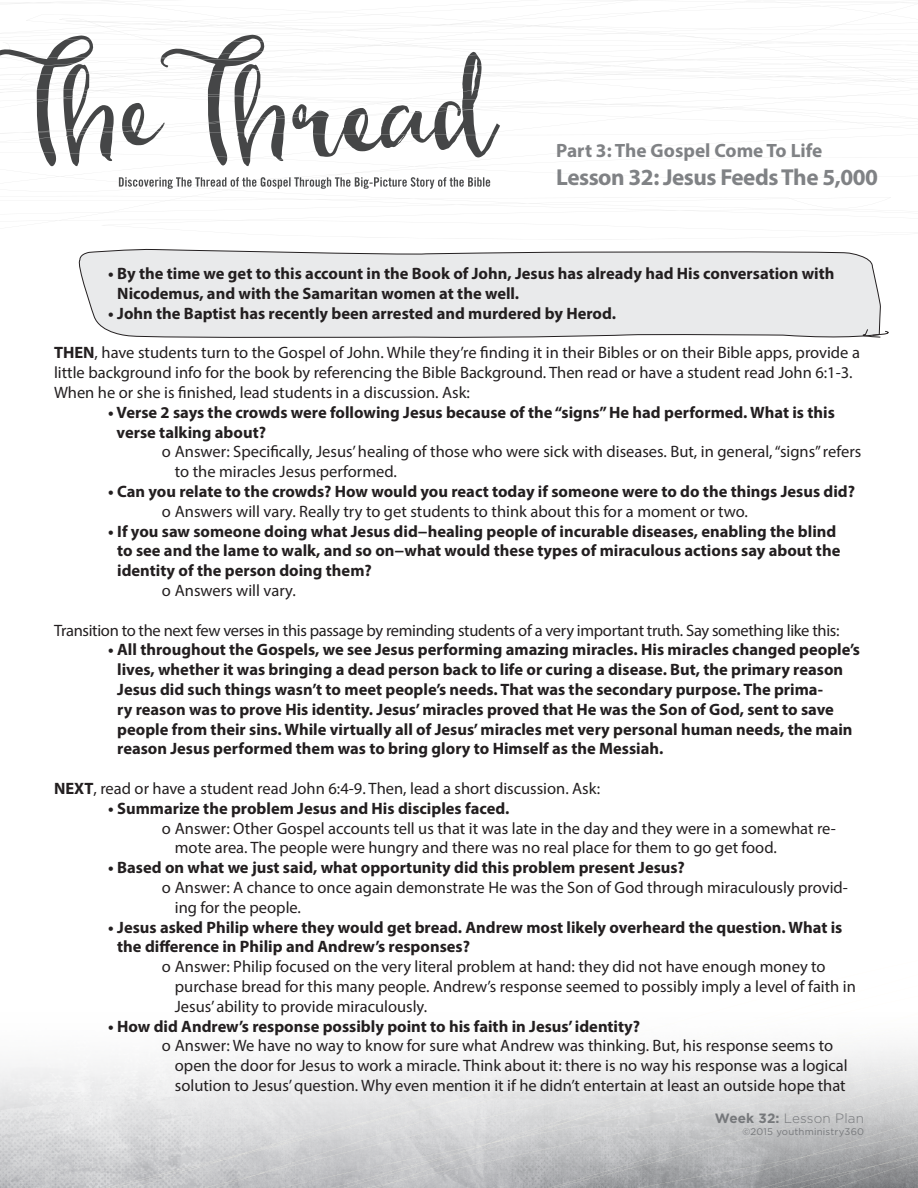
<style>
.page{position:relative;width:918px;height:1188px;background:#fff}
.page>*{position:absolute;margin:0;border:0;box-sizing:border-box;transform-origin:0 0}
.t1{font:700 23.1px "Myriad Pro";letter-spacing:-.02em;color:#808285}
.t2{font:700 19.35px "Myriad Pro";color:#808285}
.t3{font:700 16.5px/19.8px "Myriad Pro";color:#231f20}
.t4{font:16.5px/19.8px "Myriad Pro";color:#231f20}
.t5{font:16.5px "Myriad Pro";letter-spacing:-.02em;color:#231f20}
.t6{font:300 13.5px "Gotham";letter-spacing:.01em;color:#76787b}
.t7{font:9.6px "Gotham";letter-spacing:.02em;color:#76787b}
.s1{font-weight:700}
</style>
<div class="page">
<svg style="left:0;top:0;width:918px;height:249px"></svg>
<svg style="left:119px;top:177px;width:371px;height:12px"></svg>
<svg style="left:0;top:1045px;width:918px;height:143px"></svg>
<svg style="left:78px;top:249px;width:803px;height:89px;background:#e5e6e7"></svg>
<svg style="left:855px;top:328px;width:34px;height:10px"></svg>
<p class="t2" style="left:556px;top:138px;width:268px">Part 3: The Gospel Come To Life</p>
<h1 class="t1" style="left:556px;top:162px;width:323px">Lesson 32: Jesus Feeds The 5,000</h1>
<p class="t3" style="left:117px;top:263px;width:719px;text-indent:-9px">• By the time we get to this account in the Book of John, Jesus has already had His conversation with<br>Nicodemus, and with the Samaritan women at the well.</p>
<p class="t3" style="left:108px;top:303px;width:510px">• John the Baptist has recently been arrested and murdered by Herod.</p>
<p class="t4" style="left:54px;top:343px;width:808px"><span class="s1">THEN</span>, have students turn to the Gospel of John. While they’re finding it in their Bibles or on their Bible apps, provide a little background info for the book by referencing the Bible Background. Then read or have a student read John 6:1-3.<br>When he or she is finished, lead students in a discussion. Ask:</p>
<p class="t3" style="left:117px;top:402px;width:720px;text-indent:-9px">• Verse 2 says the crowds were following Jesus because of the “signs” He had performed. What is this verse talking about?</p>
<p class="t4" style="left:175px;top:442px;width:688px;text-indent:-13px">o Answer: Specifically, Jesus’ healing of those who were sick with diseases. But, in general, “signs” refers to the miracles Jesus performed.</p>
<p class="t3" style="left:108px;top:481px;width:749px">• Can you relate to the crowds? How would you react today if someone were to do the things Jesus did?</p>
<p class="t4" style="left:162px;top:501px;width:587px">o Answers will vary. Really try to get students to think about this for a moment or two.</p>
<p class="t3" style="left:117px;top:521px;width:725px;text-indent:-9px">• If you saw someone doing what Jesus did−healing people of incurable diseases, enabling the blind to see and the lame to walk, and so on−what would these types of miraculous actions say about the identity of the person doing them?</p>
<p class="t4" style="left:162px;top:580px;width:135px">o Answers will vary.</p>
<p class="t5" style="left:54px;top:620px;width:787px">Transition to the next few verses in this passage by reminding students of a very important truth. Say something like this:</p>
<p class="t3" style="left:117px;top:639px;width:744px;text-indent:-9px">• All throughout the Gospels, we see Jesus performing amazing miracles. His miracles changed people’s lives, whether it was bringing a dead person back to life or curing a disease. But, the primary reason Jesus did such things wasn’t to meet people’s needs. That was the secondary purpose. The prima-<br>ry reason was to prove His identity. Jesus’ miracles proved that He was the Son of God, sent to save people from their sins. While virtually all of Jesus’ miracles met very personal human needs, the main reason Jesus performed them was to bring glory to Himself as the Messiah.</p>
<p class="t4" style="left:54px;top:778px;width:548px"><span class="s1">NEXT</span>, read or have a student read John 6:4-9. Then, lead a short discussion. Ask:</p>
<p class="t3" style="left:108px;top:798px;width:403px">• Summarize the problem Jesus and His disciples faced.</p>
<p class="t4" style="left:175px;top:818px;width:663px;text-indent:-13px">o Answer: Other Gospel accounts tell us that it was late in the day and they were in a somewhat re&shy;mote area. The people were hungry and there was no real place for them to go get food.</p>
<p class="t3" style="left:108px;top:857px;width:578px">• Based on what we just said, what opportunity did this problem present Jesus?</p>
<p class="t4" style="left:175px;top:877px;width:675px;text-indent:-13px">o Answer: A chance to once again demonstrate He was the Son of God through miraculously provid&shy;ing for the people.</p>
<p class="t3" style="left:117px;top:917px;width:727px;text-indent:-9px">• Jesus asked Philip where they would get bread. Andrew most likely overheard the question. What is the difference in Philip and Andrew’s responses?</p>
<p class="t4" style="left:175px;top:956px;width:683px;text-indent:-13px">o Answer: Philip focused on the very literal problem at hand: they did not have enough money to purchase bread for this many people. Andrew’s response seemed to possibly imply a level of faith in<br>Jesus’ ability to provide miraculously.</p>
<p class="t3" style="left:108px;top:1016px;width:534px">• How did Andrew’s response possibly point to his faith in Jesus’ identity?</p>
<p class="t4" style="left:175px;top:1036px;width:674px;text-indent:-13px">o Answer: We have no way to know for sure what Andrew was thinking. But, his response seems to open the door for Jesus to work a miracle. Think about it: there is no way his response was a logical solution to Jesus’ question. Why even mention it if he didn’t entertain at least an outside hope that</p>
<p class="t6" style="left:715px;top:1110px;width:151px"><span class="s1">Week 32:</span> Lesson Plan</p>
<p class="t7" style="left:742px;top:1126px;width:123px">©2015 youthministry360</p>
</div>
